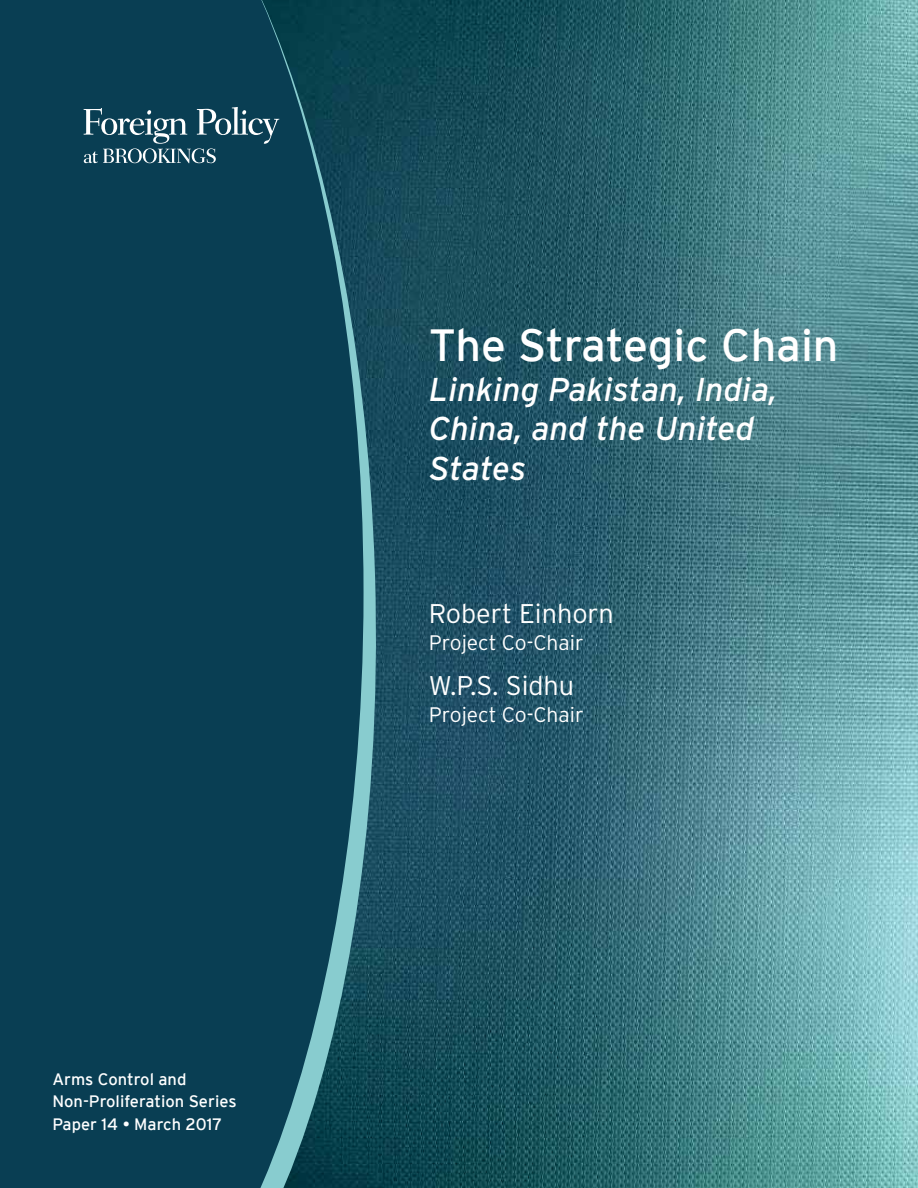
<style>
.page{position:relative;width:918px;height:1188px;background:#fff}
.page>*{position:absolute;margin:0;border:0;box-sizing:border-box;transform-origin:0 0}
.t1{font:45px "Interstate";color:#fff}
.t2{font:italic 33px/39.6px "Interstate";color:#fff}
.t3{font:300 27px "Interstate";color:#fff}
.t4{font:300 21px "Interstate";color:#fff}
.t5{font:16.5px/22.5px "Interstate";color:#fff}
</style>
<div class="page">
<img style="left:383px;top:0;width:535px;height:1188px">
<svg style="left:364px;top:0;width:19px;height:1188px;background:#265d6b"></svg>
<div style="left:0;top:0;width:364px;height:1188px;background:#093e53"></div>
<svg style="left:84px;top:107px;width:195px;height:56px;background:#356072"></svg>
<p class="t5" style="left:52px;top:1068px;width:186px">Arms Control and<br>Non-Proliferation Series<br>Paper 14 • March 2017</p>
<h1 class="t1" style="left:429px;top:320px;width:411px">The Strategic Chain</h1>
<h2 class="t2" style="left:429px;top:369px;width:350px">Linking Pakistan, India,<br>China, and the United<br>States</h2>
<h3 class="t3" style="left:429px;top:598px;width:187px">Robert Einhorn</h3>
<p class="t4" style="left:429px;top:631px;width:156px">Project Co-Chair</p>
<h3 class="t3" style="left:429px;top:670px;width:147px">W.P.S. Sidhu</h3>
<p class="t4" style="left:429px;top:703px;width:156px">Project Co-Chair</p>
</div>
